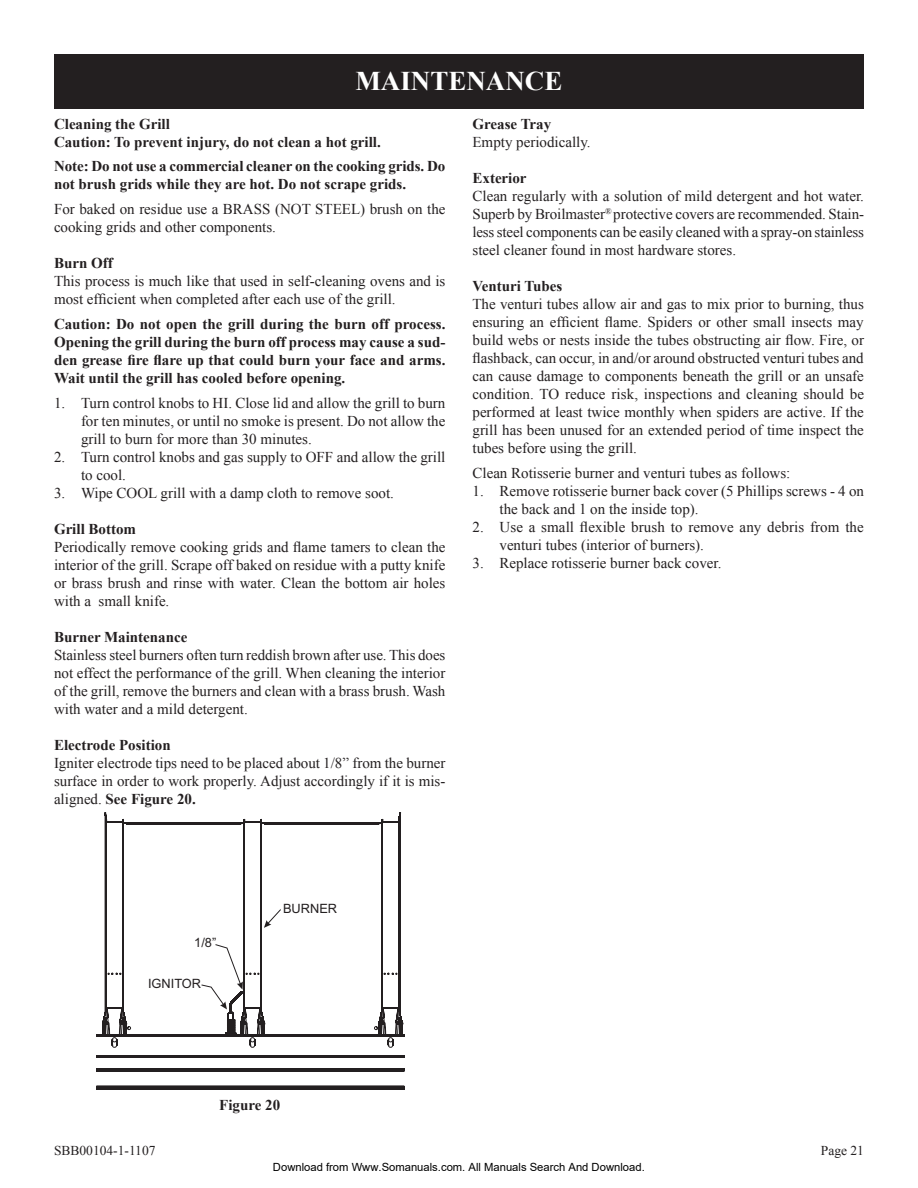
<style>
.page{position:relative;width:918px;height:1188px;background:#fff}
.page>*{position:absolute;margin:0;border:0;box-sizing:border-box;transform-origin:0 0}
.t1{font:700 27px "Times New Roman";color:#fff}
.t2{font:15px/18px "Times New Roman";color:#231f20;text-align:justify}
.t3{font:700 15px/18px "Times New Roman";color:#231f20}
.t4{font:13.5px "Times New Roman";color:#231f20}
.t5{font:12.75px "Arial";color:#231f20}
.t6{font:11.25px "Arial";color:#000}
.s1{font-weight:700}
</style>
<div class="page">
<div style="left:54px;top:54px;width:810px;height:54px;background:#231f20"></div>
<svg style="left:96px;top:1070px;width:309px;height:20px"></svg>
<svg style="left:96px;top:815px;width:309px;height:255px"></svg>
<svg style="left:201px;top:944px;width:42px;height:65px"></svg>
<svg style="left:264px;top:909px;width:17px;height:19px"></svg>
<h1 class="t1" style="left:355px;top:63px;width:208px">MAINTENANCE</h1>
<p class="t3" style="left:54px;top:114px;width:328px">Cleaning the Grill<br>Caution: To prevent injury, do not clean a hot grill.</p>
<p class="t3" style="left:54px;top:157px;width:393px">Note: Do not use a commercial cleaner on the cooking grids. Do not brush grids while they are hot. Do not scrape grids.</p>
<p class="t2" style="left:54px;top:200px;width:393px">For baked on residue use a BRASS (NOT STEEL) brush on the cooking grids and other components.</p>
<p class="t3" style="left:54px;top:254px;width:60px">Burn Off</p>
<p class="t2" style="left:54px;top:272px;width:393px">This process is much like that used in self-cleaning ovens and is most efficient when completed after each use of the grill.</p>
<p class="t3" style="left:54px;top:315px;width:393px;text-align:justify">Caution: Do not open the grill during the burn off process.<br>Opening the grill during the burn off process may cause a sud&shy;den grease fire flare up that could burn your face and arms.<br>Wait until the grill has cooled before opening.</p>
<p class="t2" style="left:81px;top:393px;width:366px;text-indent:-27px">1. Turn control knobs to HI. Close lid and allow the grill to burn for ten minutes, or until no smoke is present. Do not allow the grill to burn for more than 30 minutes.</p>
<p class="t2" style="left:81px;top:447px;width:366px;text-indent:-27px">2. Turn control knobs and gas supply to OFF and allow the grill to cool.</p>
<p class="t2" style="left:54px;top:483px;width:341px">3. Wipe COOL grill with a damp cloth to remove soot.</p>
<p class="t3" style="left:54px;top:519px;width:84px">Grill Bottom</p>
<p class="t2" style="left:54px;top:537px;width:393px">Periodically remove cooking grids and flame tamers to clean the interior of the grill. Scrape off baked on residue with a putty knife or brass brush and rinse with water. Clean the bottom air holes with a small knife.</p>
<p class="t3" style="left:54px;top:627px;width:135px">Burner Maintenance</p>
<p class="t2" style="left:54px;top:645px;width:393px">Stainless steel burners often turn reddish brown after use. This does not effect the performance of the grill. When cleaning the interior of the grill, remove the burners and clean with a brass brush. Wash with water and a mild detergent.</p>
<p class="t3" style="left:54px;top:735px;width:118px">Electrode Position</p>
<p class="t2" style="left:54px;top:753px;width:393px">Igniter electrode tips need to be placed about 1/8” from the burner surface in order to work properly. Adjust accordingly if it is mis&shy;aligned. <span class="s1">See Figure 20.</span></p>
<p class="t3" style="left:473px;top:115px;width:80px">Grease Tray</p>
<p class="t2" style="left:473px;top:133px;width:120px">Empty periodically.</p>
<p class="t3" style="left:472px;top:169px;width:56px">Exterior</p>
<p class="t2" style="left:472px;top:187px;width:393px">Clean regularly with a solution of mild detergent and hot water.<br>Superb by Broilmaster<sup>®</sup> protective covers are recommended. Stain&shy;less steel components can be easily cleaned with a spray-on stainless steel cleaner found in most hardware stores.</p>
<p class="t3" style="left:472px;top:277px;width:91px">Venturi Tubes</p>
<p class="t2" style="left:472px;top:295px;width:393px">The venturi tubes allow air and gas to mix prior to burning, thus ensuring an efficient flame. Spiders or other small insects may build webs or nests inside the tubes obstructing air flow. Fire, or flashback, can occur, in and/or around obstructed venturi tubes and can cause damage to components beneath the grill or an unsafe condition. TO reduce risk, inspections and cleaning should be performed at least twice monthly when spiders are active. If the grill has been unused for an extended period of time inspect the tubes before using the grill.</p>
<p class="t2" style="left:472px;top:463px;width:319px">Clean Rotisserie burner and venturi tubes as follows:</p>
<p class="t2" style="left:500px;top:481px;width:366px;text-indent:-27px">1. Remove rotisserie burner back cover (5 Phillips screws - 4 on the back and 1 on the inside top).</p>
<p class="t2" style="left:500px;top:517px;width:366px;text-indent:-27px">2. Use a small flexible brush to remove any debris from the venturi tubes (interior of burners).</p>
<p class="t2" style="left:472px;top:553px;width:250px">3. Replace rotisserie burner back cover.</p>
<p class="t5" style="left:194px;top:935px;width:24px">1/8”</p>
<p class="t5" style="left:148px;top:976px;width:55px">IGNITOR</p>
<p class="t5" style="left:283px;top:901px;width:56px">BURNER</p>
<p class="t3" style="left:219px;top:1095px;width:62px">Figure 20</p>
<p class="t4" style="left:54px;top:1142px;width:103px">SBB00104-1-1107</p>
<p class="t4" style="left:821px;top:1142px;width:45px">Page 21</p>
<p class="t6" style="left:273px;top:1160px;width:373px">Download from Www.Somanuals.com. All Manuals Search And Download.</p>
</div>
